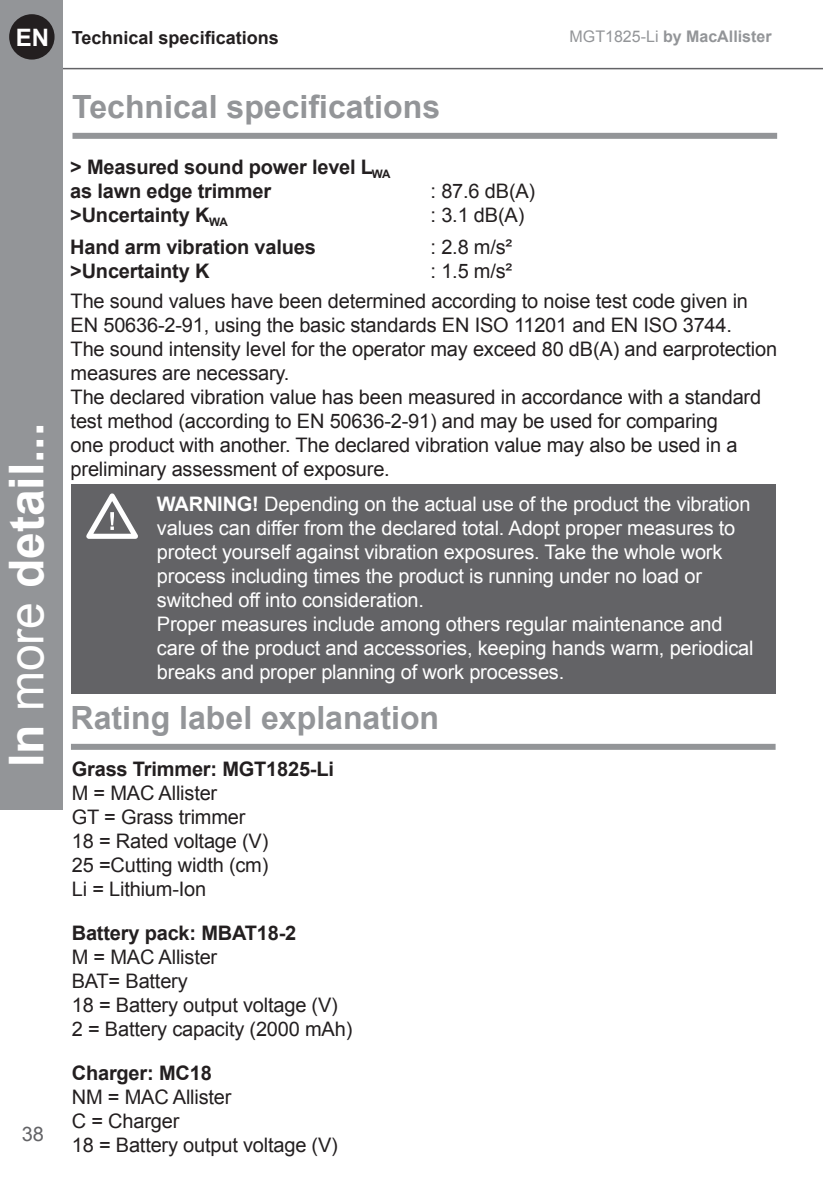
<style>
.page{position:relative;width:823px;height:1191px;background:#fff}
.page>*{position:absolute;margin:0;border:0;box-sizing:border-box;transform-origin:0 0}
.t1{font:700 48px "Arial";color:#fff}
.t2{font:700 32px "Arial";color:#939598}
.t3{font:700 24px "Arial";color:#fff}
.t4{font:20px "Arial";letter-spacing:-.01em;color:#231f20}
.t5{font:20px "Arial";letter-spacing:-.01em;color:#fff}
.t6{font:700 20px "Arial";letter-spacing:-.01em;color:#231f20}
.t7{font:20px "Arial";color:#636366}
.t8{font:700 18px "Arial";color:#231f20}
.t9{font:700 16px "Arial";color:#939598}
.s1{font-weight:400}
.s2{font-weight:700}
</style>
<div class="page">
<hr style="left:50px;top:68px;width:772px;height:1px;background:#636366">
<div style="left:0;top:0;width:62px;height:809px;background:#939598"></div>
<div style="left:9px;top:14px;width:45px;height:46px;background:#231f20;border-radius:50%"></div>
<div style="left:71px;top:484px;width:704px;height:210px;background:#636366"></div>
<svg style="left:86px;top:493px;width:52px;height:46px"></svg>
<div style="left:71px;top:744px;width:704px;height:6px;background:#939598"></div>
<div style="left:72px;top:133px;width:704px;height:6px;background:#939598"></div>
<p class="t3" style="left:16px;top:22px;width:35px">EN</p>
<h1 class="t1" style="left:-6px;top:767px;width:346px;rotate:-90deg">In <span class="s1">more</span> detail...</h1>
<p class="t7" style="left:22px;top:1121px;width:24px">38</p>
<p class="t8" style="left:72px;top:26px;width:208px">Technical specifications</p>
<p class="t9" style="left:569px;top:25px;width:203px"><span class="s1">MGT1825-Li</span> by MacAllister</p>
<p class="t2" style="left:72px;top:86px;width:369px">Technical specifications</p>
<p class="t6" style="left:70px;top:154px;width:321px">&gt; Measured sound power level L<sub>WA</sub></p>
<p class="t6" style="left:70px;top:178px;width:202px">as lawn edge trimmer</p>
<p class="t4" style="left:430px;top:178px;width:106px">: 87.6 dB(A)</p>
<p class="t6" style="left:70px;top:202px;width:159px">&gt;Uncertainty K<sub>WA</sub></p>
<p class="t4" style="left:430px;top:202px;width:95px">: 3.1 dB(A)</p>
<p class="t6" style="left:70px;top:234px;width:247px">Hand arm vibration values</p>
<p class="t4" style="left:430px;top:234px;width:83px">: 2.8 m/s²</p>
<p class="t6" style="left:70px;top:258px;width:141px">&gt;Uncertainty K</p>
<p class="t4" style="left:430px;top:258px;width:83px">: 1.5 m/s²</p>
<p class="t4" style="left:71px;top:288px;width:678px">The sound values have been determined according to noise test code given in</p>
<p class="t4" style="left:71px;top:312px;width:662px">EN 50636-2-91, using the basic standards EN ISO 11201 and EN ISO 3744.</p>
<p class="t4" style="left:71px;top:336px;width:707px">The sound intensity level for the operator may exceed 80 dB(A) and earprotection</p>
<p class="t4" style="left:71px;top:360px;width:220px">measures are necessary.</p>
<p class="t4" style="left:71px;top:384px;width:691px">The declared vibration value has been measured in accordance with a standard</p>
<p class="t4" style="left:71px;top:408px;width:648px">test method (according to EN 50636-2-91) and may be used for comparing</p>
<p class="t4" style="left:71px;top:432px;width:668px">one product with another. The declared vibration value may also be used in a</p>
<p class="t4" style="left:71px;top:456px;width:320px">preliminary assessment of exposure.</p>
<p class="t5" style="left:157px;top:490px;width:595px"><span class="s2">WARNING!</span> Depending on the actual use of the product the vibration</p>
<p class="t5" style="left:157px;top:514px;width:579px">values can differ from the declared total. Adopt proper measures to</p>
<p class="t5" style="left:157px;top:538px;width:566px">protect yourself against vibration exposures. Take the whole work</p>
<p class="t5" style="left:157px;top:562px;width:546px">process including times the product is running under no load or</p>
<p class="t5" style="left:157px;top:586px;width:268px">switched off into consideration.</p>
<p class="t5" style="left:157px;top:610px;width:567px">Proper measures include among others regular maintenance and</p>
<p class="t5" style="left:157px;top:634px;width:597px">care of the product and accessories, keeping hands warm, periodical</p>
<p class="t5" style="left:157px;top:658px;width:408px">breaks and proper planning of work processes.</p>
<p class="t2" style="left:71px;top:696px;width:370px">Rating label explanation</p>
<p class="t6" style="left:72px;top:756px;width:263px">Grass Trimmer: MGT1825-Li</p>
<p class="t4" style="left:72px;top:780px;width:147px">M = MAC Allister</p>
<p class="t4" style="left:72px;top:804px;width:175px">GT = Grass trimmer</p>
<p class="t4" style="left:72px;top:828px;width:198px">18 = Rated voltage (V)</p>
<p class="t4" style="left:72px;top:852px;width:198px">25 =Cutting width (cm)</p>
<p class="t4" style="left:72px;top:876px;width:136px">Li = Lithium-Ion</p>
<p class="t6" style="left:72px;top:920px;width:226px">Battery pack: MBAT18-2</p>
<p class="t4" style="left:72px;top:944px;width:147px">M = MAC Allister</p>
<p class="t4" style="left:72px;top:968px;width:117px">BAT= Battery</p>
<p class="t4" style="left:72px;top:992px;width:267px">18 = Battery output voltage (V)</p>
<p class="t4" style="left:72px;top:1016px;width:282px">2 = Battery capacity (2000 mAh)</p>
<p class="t6" style="left:72px;top:1060px;width:141px">Charger: MC18</p>
<p class="t4" style="left:72px;top:1084px;width:161px">NM = MAC Allister</p>
<p class="t4" style="left:72px;top:1108px;width:109px">C = Charger</p>
<p class="t4" style="left:72px;top:1132px;width:267px">18 = Battery output voltage (V)</p>
</div>
